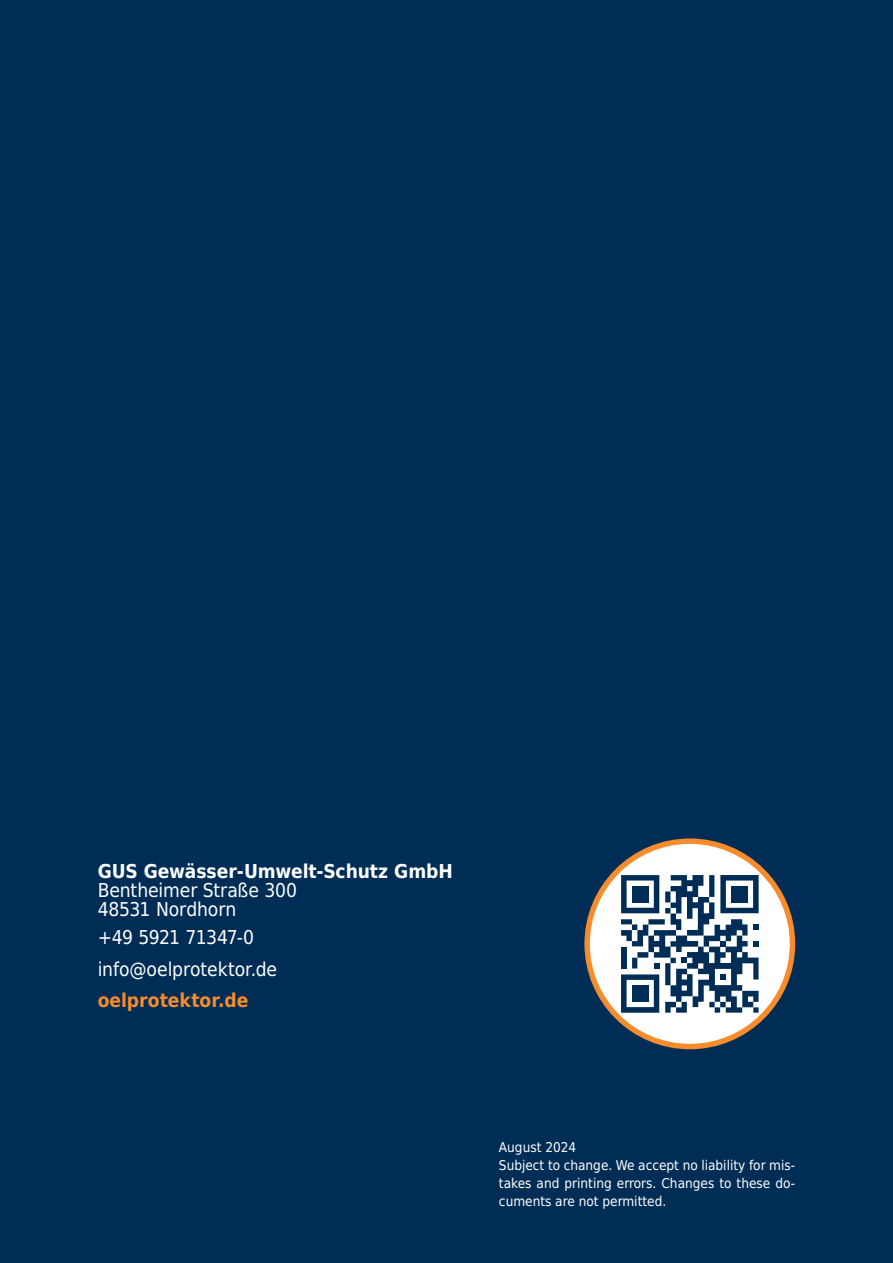
<style>
.page{position:relative;width:893px;height:1263px;background:#002d56}
.page>*{position:absolute;margin:0;border:0;box-sizing:border-box;transform-origin:0 0}
.t1{font:19.2px "DejaVu Sans Condensed";letter-spacing:-.005em;color:#fff}
.t2{font:700 19.2px "DejaVu Sans Condensed";letter-spacing:-.005em;color:#fff}
.t3{font:700 19.2px "DejaVu Sans Condensed";letter-spacing:-.005em;color:#f68c2b}
.t4{font:19.2px "DejaVu Sans Condensed";letter-spacing:-.035em;color:#fff}
.t5{font:13.5px/18px "DejaVu Sans Condensed";color:#fff;text-align:justify}
</style>
<div class="page">
<div style="left:587px;top:841px;width:205px;height:205px;background:#fff;border-radius:50%"></div>
<div style="left:584px;top:838px;width:211px;height:211px;border:5px solid #f68c2b;border-radius:50%"></div>
<svg style="left:621px;top:875px;width:138px;height:138px"></svg>
<div style="left:632px;top:886px;width:16px;height:16px;background:#002d56"></div>
<div style="left:731px;top:886px;width:16px;height:16px;background:#002d56"></div>
<div style="left:632px;top:985px;width:16px;height:17px;background:#002d56"></div>
<p class="t2" style="left:98px;top:855px;width:357px">GUS Gewässer-Umwelt-Schutz GmbH</p>
<p class="t1" style="left:98px;top:874px;width:201px">Bentheimer Straße 300</p>
<p class="t1" style="left:98px;top:893px;width:140px">48531 Nordhorn</p>
<p class="t4" style="left:98px;top:921px;width:158px">+49 5921 71347-0</p>
<p class="t1" style="left:98px;top:953px;width:181px">info@oelprotektor.de</p>
<p class="t3" style="left:98px;top:984px;width:152px">oelprotektor.de</p>
<p class="t5" style="left:499px;top:1138px;width:79px">August 2024</p>
<p class="t5" style="left:499px;top:1156px;width:298px">Subject to change. We accept no liability for mis&shy;takes and printing errors. Changes to these do&shy;cuments are not permitted.</p>
</div>
